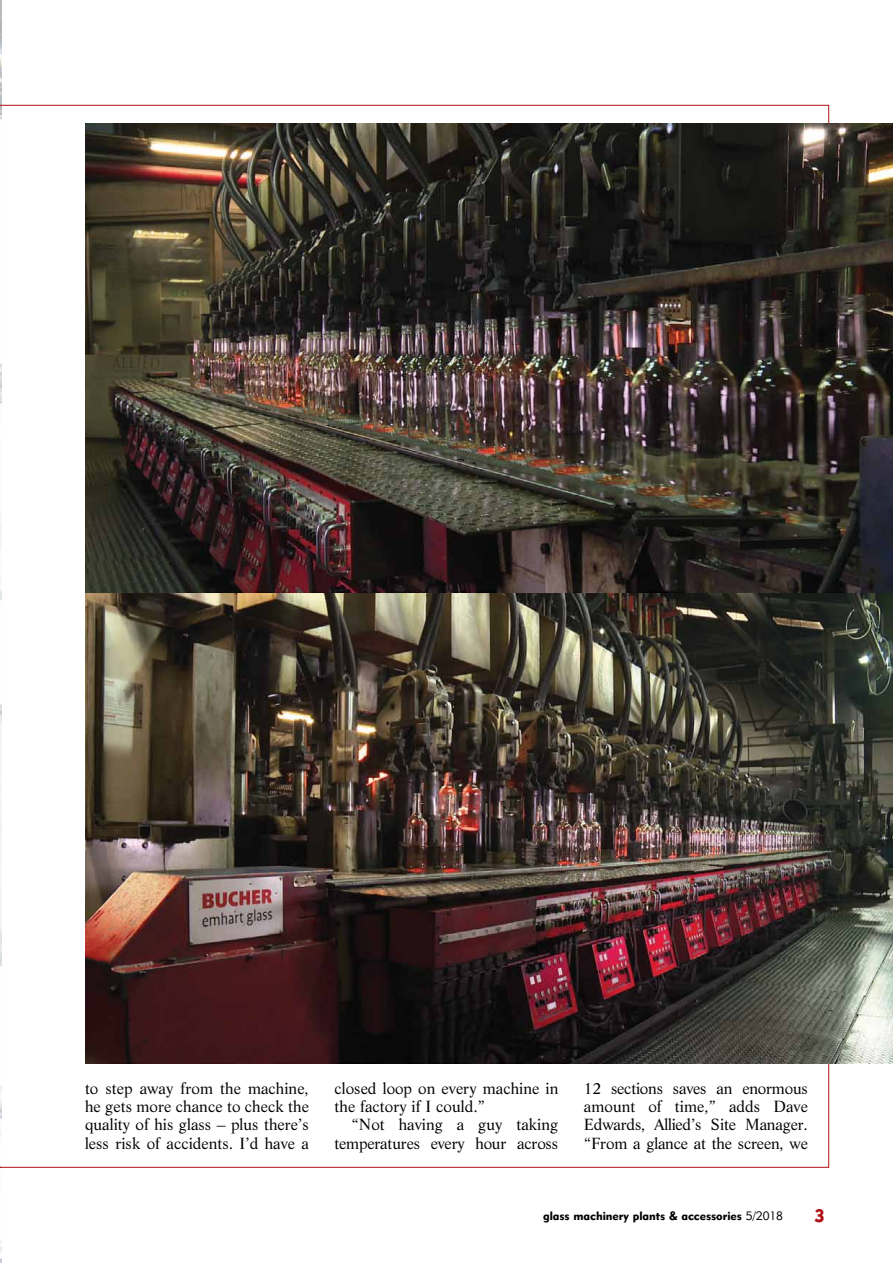
<style>
.page{position:relative;width:893px;height:1263px;background:#fff}
.page>*{position:absolute;margin:0;border:0;box-sizing:border-box;transform-origin:0 0}
.t1{font:17.85px "Geometric 415 BT Black A";color:#b11116}
.t2{font:15.75px/18.5px "Life BT";color:#000;text-align:justify}
.t3{font:12px "Geometric 415 BT Black A";color:#000}
.s1{font-family:"Geometric 415 BT Lite A"}
</style>
<div class="page">
<img style="left:0;top:0;width:2px;height:1263px">
<svg style="left:0;top:70px;width:2px;height:1098px"></svg>
<img style="left:85px;top:123px;width:808px;height:940px">
<p class="t2" style="left:85px;top:1078px;width:225px">to step away from the machine, he gets more chance to check the quality of his glass – plus there’s less risk of accidents. I’d have a</p>
<p class="t2" style="left:334px;top:1078px;width:225px">closed loop on every machine in the factory if I could.”</p>
<p class="t2" style="left:334px;top:1115px;width:225px;text-align:right">“Not having a guy taking temperatures every hour across</p>
<p class="t2" style="left:584px;top:1078px;width:225px">12 sections saves an enormous amount of time,” adds Dave Edwards, Allied’s Site Manager. “From a glance at the screen, we</p>
<p class="t3" style="left:543px;top:1208px;width:242px">glass machinery plants &amp; accessories <span class="s1">5/2018</span></p>
<p class="t1" style="left:815px;top:1204px;width:12px">3</p>
</div>
